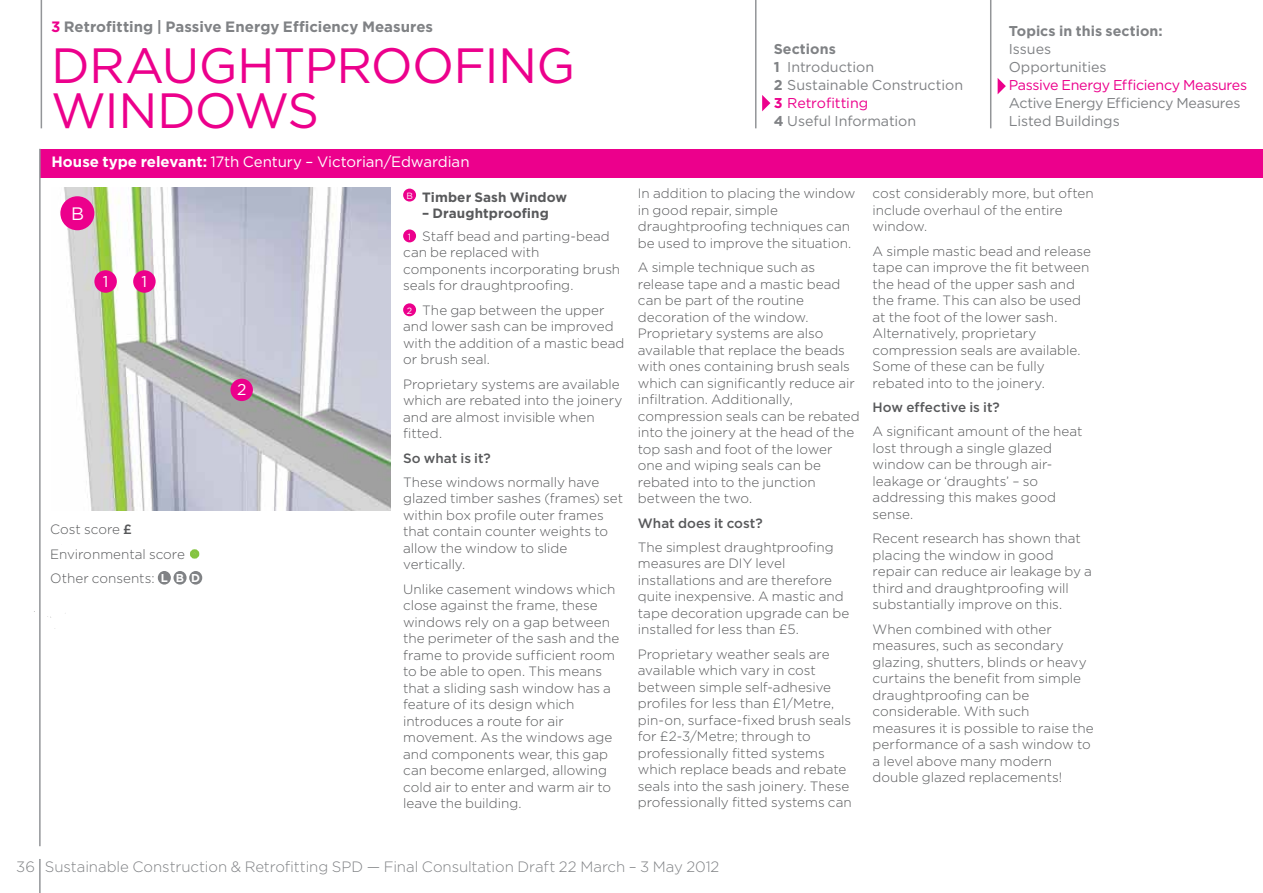
<style>
.page{position:relative;width:1263px;height:893px;background:#fff}
.page>*{position:absolute;margin:0;border:0;box-sizing:border-box;transform-origin:0 0}
.t1{font:49.5px/45px "Gotham";letter-spacing:-.015em;color:#ec008c}
.t2{font:18px "Gotham";color:#fff}
.t3{font:15.6px "Gotham";color:#fff}
.t4{font:300 15px "Gotham";letter-spacing:-.005em;color:#808285}
.t5{font:15px "Gotham";letter-spacing:-.01em;color:#fff}
.t6{font:700 15px "Gotham";color:#808285}
.t7{font:14.25px/18px "Gotham";letter-spacing:-.005em;color:#808285}
.t8{font:14.25px "Gotham";letter-spacing:-.02em;color:#ec008c}
.t9{font:700 14.25px "Gotham";letter-spacing:.005em;color:#808285}
.t10{font:300 13.5px/16.5px "Gotham";color:#58595b}
.t11{font:500 13.5px "Gotham";color:#58595b}
.t12{font:700 13.5px "Gotham";letter-spacing:.005em;color:#58595b}
.s1{color:#ec008c}
.s2{font-weight:700}
.s3{font-weight:500}
.s4{color:#85c441}
.s5{font-weight:700;font-size:11.4px;color:#fff}
.s6{font-weight:400;font-size:9px;color:#fff}
.s7{font-weight:700;color:#ec008c}
</style>
<div class="page">
<div style="left:41px;top:149px;width:1222px;height:28px;background:#ec008c"></div>
<hr style="left:755px;top:0;width:1px;height:128px;background:#939598">
<hr style="left:41px;top:0;width:1px;height:128px;background:#939598">
<hr style="left:39px;top:859px;width:2px;height:34px;background:#939598">
<hr style="left:39px;top:149px;width:2px;height:697px;background:#939598">
<hr style="left:990px;top:0;width:1px;height:128px;background:#939598">
<svg style="left:762px;top:95px;width:8px;height:16px"></svg>
<svg style="left:998px;top:78px;width:8px;height:16px"></svg>
<img style="left:60px;top:187px;width:330px;height:323px">
<div style="left:403px;top:189px;width:13px;height:13px;background:#ec008c;border-radius:50%"></div>
<div style="left:403px;top:229px;width:13px;height:13px;background:#ec008c;border-radius:50%"></div>
<div style="left:403px;top:303px;width:13px;height:13px;background:#ec008c;border-radius:50%"></div>
<div style="left:60px;top:196px;width:34px;height:34px;background:#ec008c;border-radius:50%"></div>
<div style="left:230px;top:379px;width:23px;height:22px;background:#ec008c;border-radius:50%"></div>
<div style="left:133px;top:270px;width:23px;height:23px;background:#ec008c;border-radius:50%"></div>
<div style="left:94px;top:270px;width:23px;height:23px;background:#ec008c;border-radius:50%"></div>
<div style="left:190px;top:549px;width:9px;height:10px;border:6px solid #85c441;border-radius:2px"></div>
<div style="left:158px;top:571px;width:13px;height:14px;background:#808285;border-radius:50%"></div>
<div style="left:173px;top:571px;width:14px;height:14px;background:#808285;border-radius:50%"></div>
<div style="left:189px;top:571px;width:13px;height:14px;background:#808285;border-radius:50%"></div>
<p class="t6" style="left:51px;top:18px;width:384px"><span class="s1">3</span> Retrofitting | Passive Energy Efficiency Measures</p>
<h1 class="t1" style="left:51px;top:42px;width:432px">Draughtproofing<br>Wind</h1>
<h1 class="t1" style="left:195px;top:87px;width:81px">ows</h1>
<p class="t5" style="left:51px;top:153px;width:420px"><span class="s2">House type relevant:</span> 17th Century – Victorian/Edwardian</p>
<h2 class="t2" style="left:71px;top:204px;width:14px">B</h2>
<p class="t3" style="left:103px;top:272px;width:7px">1</p>
<p class="t3" style="left:142px;top:272px;width:7px">1</p>
<p class="t3" style="left:237px;top:381px;width:11px">2</p>
<p class="t10" style="left:50px;top:517px;width:151px;line-height:24.5px">Cost score <span class="s3">£<br></span>Environmental score <span class="s4">•<br></span>Other consents: <span class="s5">L B D</span></p>
<p class="t12" style="left:406px;top:189px;width:162px"><sup>B</sup> Timber Sash Window</p>
<p class="t10" style="left:408px;top:202px;width:203px;line-height:23px;text-indent:14px"><span class="s2">– Draughtproofing<br></span><span class="s6">1</span> Staff bead and parting-bead</p>
<p class="t10" style="left:403px;top:244px;width:219px">can be replaced with components incorporating brush seals for draughtproofing.</p>
<p class="t10" style="left:403px;top:302px;width:223px"><span class="s6">2</span> The gap between the upper and lower sash can be improved with the addition of a mastic bead or brush seal.</p>
<p class="t10" style="left:403px;top:375px;width:221px">Proprietary systems are available which are rebated into the joinery and are almost invisible when fitted.</p>
<p class="t11" style="left:403px;top:450px;width:89px">So what is it?</p>
<p class="t10" style="left:403px;top:474px;width:221px">These windows normally have glazed timber sashes (frames) set within box profile outer frames that contain counter weights to allow the window to slide vertically.</p>
<p class="t10" style="left:403px;top:581px;width:218px">Unlike casement windows which close against the frame, these windows rely on a gap between the perimeter of the sash and the frame to provide sufficient room to be able to open. This means that a sliding sash window has a feature of its design which introduces a route for air movement. As the windows age and components wear, this gap can become enlarged, allowing cold air to enter and warm air to leave the building.</p>
<p class="t7" style="left:774px;top:40px;width:191px"><span class="s2">Sections<br>1</span> Introduction<br><span class="s2">2</span> Sustainable Construction<br><span class="s7">3</span> <span class="s1">Retrofitting<br></span><span class="s2">4</span> Useful Information</p>
<p class="t9" style="left:1009px;top:23px;width:156px">Topics in this section:</p>
<p class="t7" style="left:1009px;top:40px;width:99px">Issues<br>Opportunities</p>
<p class="t8" style="left:1009px;top:77px;width:240px">Passive Energy Efficiency Measures</p>
<p class="t7" style="left:1009px;top:94px;width:233px">Active Energy Efficiency Measures<br>Listed Buildings</p>
<p class="t10" style="left:638px;top:185px;width:219px">In addition to placing the window in good repair, simple draughtproofing techniques can be used to improve the situation.</p>
<p class="t10" style="left:638px;top:259px;width:223px">A simple technique such as release tape and a mastic bead can be part of the routine decoration of the window.<br>Proprietary systems are also available that replace the beads with ones containing brush seals which can significantly reduce air infiltration. Additionally, compression seals can be rebated into the joinery at the head of the top sash and foot of the lower one and wiping seals can be rebated into to the junction between the two.</p>
<p class="t11" style="left:638px;top:515px;width:126px">What does it cost?</p>
<p class="t10" style="left:638px;top:539px;width:213px">The simplest draughtproofing measures are DIY level installations and are therefore quite inexpensive. A mastic and tape decoration upgrade can be installed for less than £5.</p>
<p class="t10" style="left:638px;top:646px;width:215px">Proprietary weather seals are available which vary in cost between simple self-adhesive profiles for less than £1/Metre, pin-on, surface-fixed brush seals for £2-3/Metre; through to professionally fitted systems which replace beads and rebate seals into the sash joinery. These professionally fitted systems can</p>
<p class="t10" style="left:873px;top:185px;width:223px">cost considerably more, but often include overhaul of the entire window.</p>
<p class="t10" style="left:873px;top:242px;width:220px">A simple mastic bead and release tape can improve the fit between the head of the upper sash and the frame. This can also be used at the foot of the lower sash.<br>Alternatively, proprietary compression seals are available.<br>Some of these can be fully rebated into to the joinery.</p>
<p class="t11" style="left:873px;top:400px;width:129px">H ow effective is it?</p>
<p class="t10" style="left:873px;top:423px;width:211px">A significant amount of the heat lost through a single glazed window can be through air&shy;leakage or ‘draughts’ – so addressing this makes good sense.</p>
<p class="t10" style="left:873px;top:530px;width:221px">Recent research has shown that placing the window in good repair can reduce air leakage by a third and draughtproofing will substantially improve on this.</p>
<p class="t10" style="left:873px;top:620px;width:223px">When combined with other measures, such as secondary glazing, shutters, blinds or heavy curtains the benefit from simple draughtproofing can be considerable. With such measures it is possible to raise the performance of a sash window to a level above many modern double glazed replacements!</p>
<p class="t4" style="left:16px;top:858px;width:705px">36 Sustainable Construction &amp; Retrofitting SPD — Final Consultation Draft 22 March – 3 May 2012</p>
</div>
